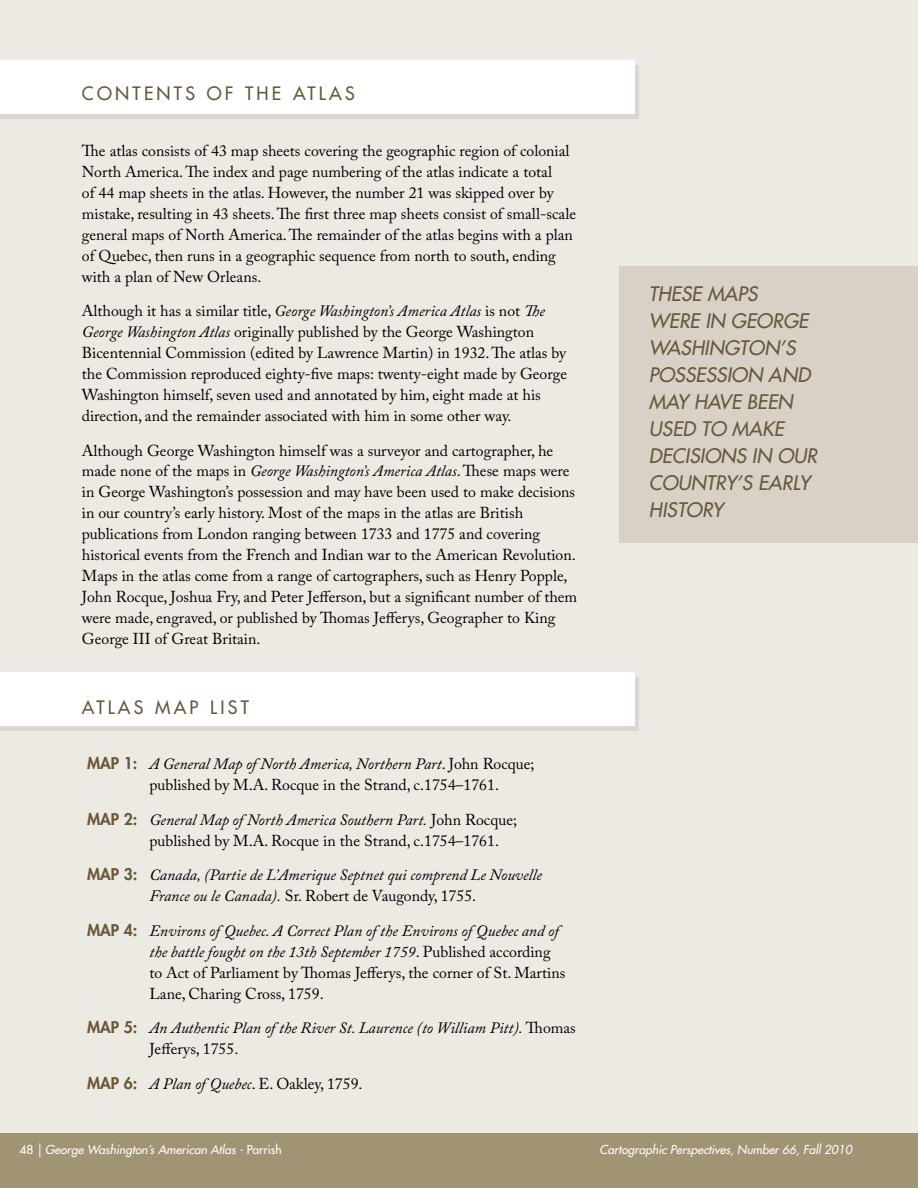
<style>
.page{position:relative;width:918px;height:1188px;background:#fff}
.page>*{position:absolute;margin:0;border:0;box-sizing:border-box;transform-origin:0 0}
.t1{font:italic 500 19.5px/27px "Futura Std";color:#68583a}
.t2{font:500 18px "Futura Std";letter-spacing:.18em;color:#68583a}
.t3{font:15.75px/21px "Adobe Caslon Pro";color:#000}
.t4{font:italic 15.75px/21px "Adobe Caslon Pro";color:#000;text-align:center}
.t5{font:italic 500 12px "Futura Std";color:#fff}
.s1{font-style:italic}
.s2{font-family:"Futura Std";font-weight:800;color:#68583a}
.s3{font-family:"Futura Std";font-weight:800;font-style:normal;color:#68583a}
.s4{font-style:normal}
</style>
<div class="page">
<div style="left:0;top:0;width:918px;height:1136px;background:#edeae3"></div>
<div style="left:0;top:1133px;width:918px;height:55px;background:#a19474"></div>
<div style="left:0;top:65px;width:639px;height:54px;background:#dcd7ce"></div>
<div style="left:0;top:60px;width:634px;height:54px;background:#fff"></div>
<div style="left:0;top:677px;width:639px;height:54px;background:#dcd7ce"></div>
<div style="left:0;top:672px;width:634px;height:54px;background:#fff"></div>
<div style="left:620px;top:266px;width:298px;height:277px;background:#d7d1c6"></div>
<p class="t2" style="left:82px;top:82px;width:31px">CONT</p>
<p class="t2" style="left:144px;top:82px;width:212px">ENT S O F THE ATLAS</p>
<p class="t3" style="left:82px;top:140px;width:496px">The atlas consists of 43 map sheets covering the geographic region of colonial North America. The index and page numbering of the atlas indicate a total<br>of 44 map sheets in the atlas. However, the number 21 was skipped over by mistake, resulting in 43 sheets. The first three map sheets consist of small-scale general maps of North America. The remainder of the atlas begins with a plan of Quebec, then runs in a geographic sequence from north to south, ending with a plan of New Orleans.</p>
<p class="t3" style="left:82px;top:300px;width:487px">Although it has a similar title, <span class="s1">George Washington’s America Atlas</span> is not <span class="s1">The George Washington Atlas</span> originally published by the George Washington Bicentennial Commission (edited by Lawrence Martin) in 1932. The atlas by the Commission reproduced eighty-five maps: twenty-eight made by George Washington himself, seven used and annotated by him, eight made at his direction, and the remainder associated with him in some other way.</p>
<p class="t3" style="left:82px;top:440px;width:497px">Although George Washington himself was a surveyor and cartographer, he made none of the maps in <span class="s1">George Washington’s America Atlas</span>. These maps were in George Washington’s possession and may have been used to make decisions in our country’s early history. Most of the maps in the atlas are British publications from London ranging between 1733 and 1775 and covering historical events from the French and Indian war to the American Revolution.<br>Maps in the atlas come from a range of cartographers, such as Henry Popple, John Rocque, Joshua Fry, and Peter Jefferson, but a significant number of them were made, engraved, or published by Thomas Jefferys, Geographer to King George III of Great Britain.</p>
<p class="t2" style="left:82px;top:696px;width:106px">AT LA S MAP</p>
<p class="t2" style="left:210px;top:696px;width:36px">LI ST</p>
<p class="t3" style="left:149px;top:753px;width:387px;text-indent:-62px"><span class="s2">MAP 1:</span> <span class="s1">A General Map of North America, Northern Part</span>. John Rocque; published by M.A. Rocque in the Strand, c.1754–1761.</p>
<p class="t3" style="left:149px;top:809px;width:369px;text-indent:-62px"><span class="s2">MAP 2:</span> <span class="s1">General Map of North America Southern Part.</span> John Rocque; published by M.A. Rocque in the Strand, c.1754–1761.</p>
<p class="t4" style="left:87px;top:864px;width:456px"><span class="s3">MAP 3:</span> Canada, (Partie de L’Amerique Septnet qui comprend Le Nouvelle<br>France ou le Canada). <span class="s4">Sr. Robert de Vaugondy, 1755.</span></p>
<p class="t3" style="left:149px;top:920px;width:418px;text-indent:-62px"><span class="s2">MAP 4:</span> <span class="s1">Environs of Quebec. A Correct Plan of the Environs of Quebec and of the battle fought on the 13th September 1759</span>. Published according to Act of Parliament by Thomas Jefferys, the corner of St. Martins Lane, Charing Cross, 1759.</p>
<p class="t4" style="left:149px;top:1017px;width:428px;text-align:left;text-indent:-62px"><span class="s3">MAP 5:</span> An Authentic Plan of the River St. Laurence (to William Pitt). <span class="s4">Thomas<br>Jefferys, 1755.</span></p>
<p class="t3" style="left:87px;top:1073px;width:277px"><span class="s2">MAP 6:</span> <span class="s1">A Plan of Quebec</span>. E. Oakley, 1759.</p>
<p class="t1" style="left:649px;top:281px;width:161px">THESE MAPS<br>WERE IN GEORGE<br>WASHINGT</p>
<p class="t1" style="left:649px;top:335px;width:170px;text-indent:99px">ON ’S<br>POSSESSION AND<br>MAY HAVE BEEN<br>USED TO MAKE<br>DECISIONS IN OUR<br>COUNTRY’S EARLY<br>HISTORY</p>
<p class="t5" style="left:20px;top:1142px;width:264px"><span class="s4">48</span> | GEORGE WASHINGTON’S AMERICAN ATLAS - <span class="s4">PARRISH</span></p>
<p class="t5" style="left:599px;top:1142px;width:254px">CARTOGRAPHIC PERSPECTIVES, NUMBER 66, FALL 2010</p>
</div>
